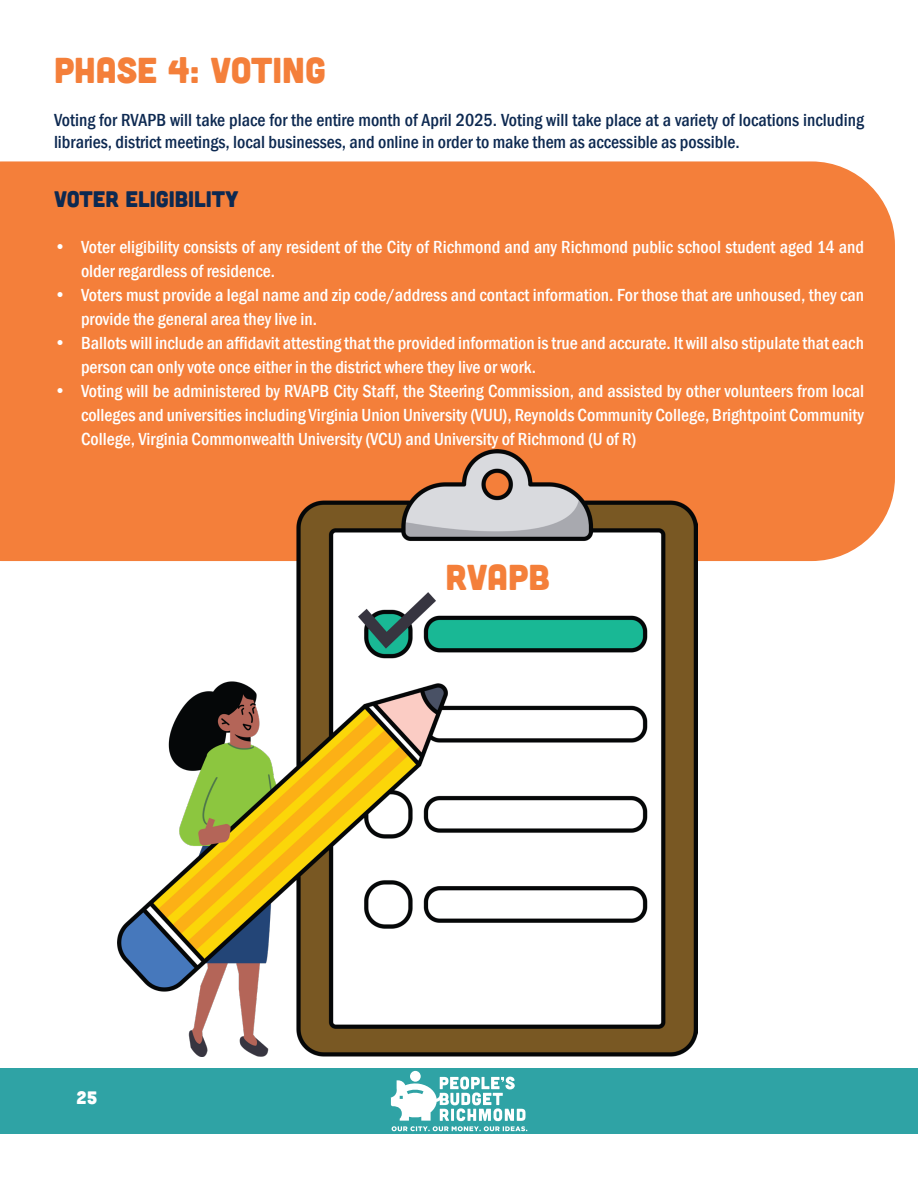
<style>
.page{position:relative;width:918px;height:1188px;background:#fff}
.page>*{position:absolute;margin:0;border:0;box-sizing:border-box;transform-origin:0 0}
.t1{font:36px "Cubano";color:#f47f3a}
.t2{font:22.5px "Cubano";color:#0d2951}
.t3{font:500 condensed 18px/24px "Franklin Gothic";color:#fff}
.t4{font:500 condensed 18px/21.6px "Franklin Gothic";color:#0d2951}
.t5{font:18px "Cubano";color:#fff}
</style>
<div class="page">
<div style="left:0;top:161px;width:895px;height:400px;background:#f47f3a"></div>
<div style="left:0;top:1068px;width:918px;height:66px;background:#2fa3a5"></div>
<div style="left:410px;top:1071px;width:11px;height:11px;background:#fff;border-radius:50%"></div>
<svg style="left:391px;top:1077px;width:136px;height:54px"></svg>
<img style="left:118px;top:449px;width:579px;height:607px">
<p class="t1" style="left:54px;top:47px;width:273px">PHASE 4: VOTING</p>
<p class="t4" style="left:54px;top:109px;width:812px">Voting for RVAPB will take place for the entire month of April 2025. Voting will take place at a variety of locations including libraries, district meetings, local businesses, and online in order to make them as accessible as possible.</p>
<p class="t2" style="left:54px;top:185px;width:186px">VOTER ELIGIBILITY</p>
<p class="t3" style="left:81px;top:234px;width:785px;text-indent:-27px">• Voter eligibility consists of any resident of the City of Richmond and any Richmond public school student aged 14 and older regardless of residence.</p>
<p class="t3" style="left:81px;top:282px;width:785px;text-indent:-27px">• Voters must provide a legal name and zip code/address and contact information. For those that are unhoused, they can provide the general area they live in.</p>
<p class="t3" style="left:81px;top:330px;width:784px;text-indent:-27px">• Ballots will include an affidavit attesting that the provided information is true and accurate. It will also stipulate that each person can only vote once either in the district where they live or work.</p>
<p class="t3" style="left:81px;top:378px;width:785px;text-align:justify;text-indent:-27px">• Voting will be administered by RVAPB City Staff, the Steering Commission, and assisted by other volunteers from local colleges and universities including Virginia Union University (VUU), Reynolds Community College, Brightpoint Community College, Virginia Commonwealth University (VCU) and University of Richmond (U of R)</p>
<p class="t5" style="left:77px;top:1086px;width:22px">25</p>
<p class="t1" style="left:446px;top:554px;width:106px">RVAPB</p>
</div>
